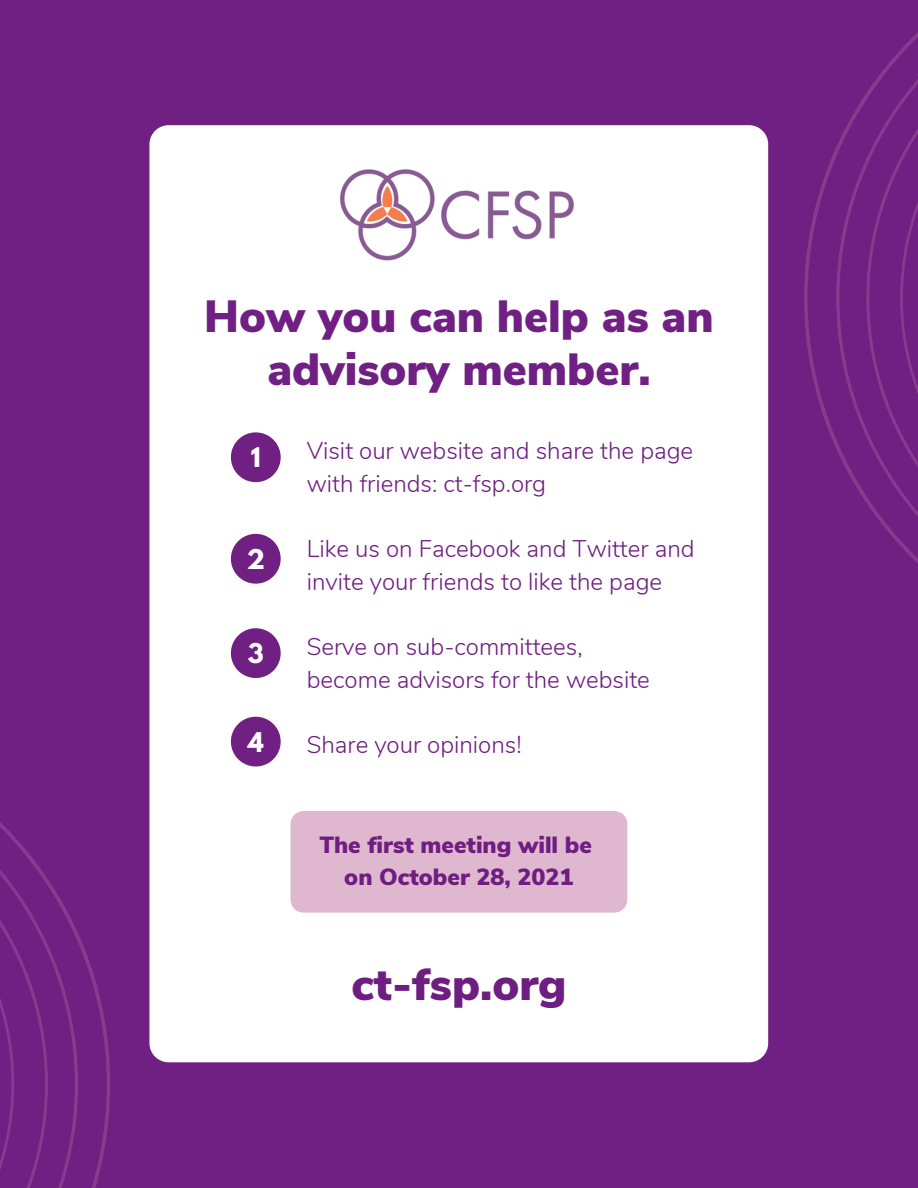
<style>
.page{position:relative;width:918px;height:1188px;background:#702082}
.page>*{position:absolute;margin:0;border:0;box-sizing:border-box;transform-origin:0 0}
.t1{font:900 45px/52.8px "Nunito Sans";color:#702082;text-align:center}
.t2{font:900 45px "Nunito Sans";color:#6e1d80}
.t3{font:300 24px/32.7px "Nunito";color:#6e1d80}
.t4{font:700 24px "League Spartan";color:#fff}
.t5{font:900 23.4px "Nunito Sans";color:#6e1d80}
</style>
<div class="page">
<div style="left:149px;top:125px;width:619px;height:937px;background:#fff;border-radius:19px"></div>
<div style="left:291px;top:811px;width:336px;height:102px;background:#dfb8d0;border-radius:13px"></div>
<svg style="left:231px;top:432px;width:50px;height:50px"></svg>
<svg style="left:231px;top:534px;width:50px;height:50px"></svg>
<svg style="left:231px;top:628px;width:50px;height:50px"></svg>
<svg style="left:804px;top:148px;width:32px;height:299px"></svg>
<svg style="left:836px;top:32px;width:82px;height:531px"></svg>
<svg style="left:231px;top:717px;width:50px;height:49px"></svg>
<img style="left:339px;top:169px;width:235px;height:92px">
<svg style="left:78px;top:934px;width:32px;height:254px"></svg>
<svg style="left:0;top:822px;width:78px;height:366px"></svg>
<p class="t1" style="left:204px;top:291px;width:511px">How you can help as an advisory member.</p>
<p class="t4" style="left:251px;top:446px;width:11px">1</p>
<p class="t4" style="left:247px;top:547px;width:20px">2</p>
<p class="t4" style="left:248px;top:642px;width:18px">3</p>
<p class="t3" style="left:307px;top:435px;width:388px">Visit our website and share the page with friends: ct-fsp.org</p>
<p class="t3" style="left:307px;top:533px;width:389px">Like us on Facebook and Twitter and invite your friends to like the page</p>
<p class="t3" style="left:307px;top:631px;width:277px">Serve on sub-committees,</p>
<p class="t3" style="left:307px;top:664px;width:345px">become advisors for the website</p>
<p class="t4" style="left:248px;top:730px;width:18px">4</p>
<p class="t3" style="left:307px;top:729px;width:216px">Share your opinions!</p>
<p class="t5" style="left:319px;top:829px;width:274px">The first meeting will be</p>
<p class="t5" style="left:344px;top:862px;width:231px">on October 28, 2021</p>
<p class="t2" style="left:351px;top:954px;width:217px">ct-fsp.org</p>
</div>
